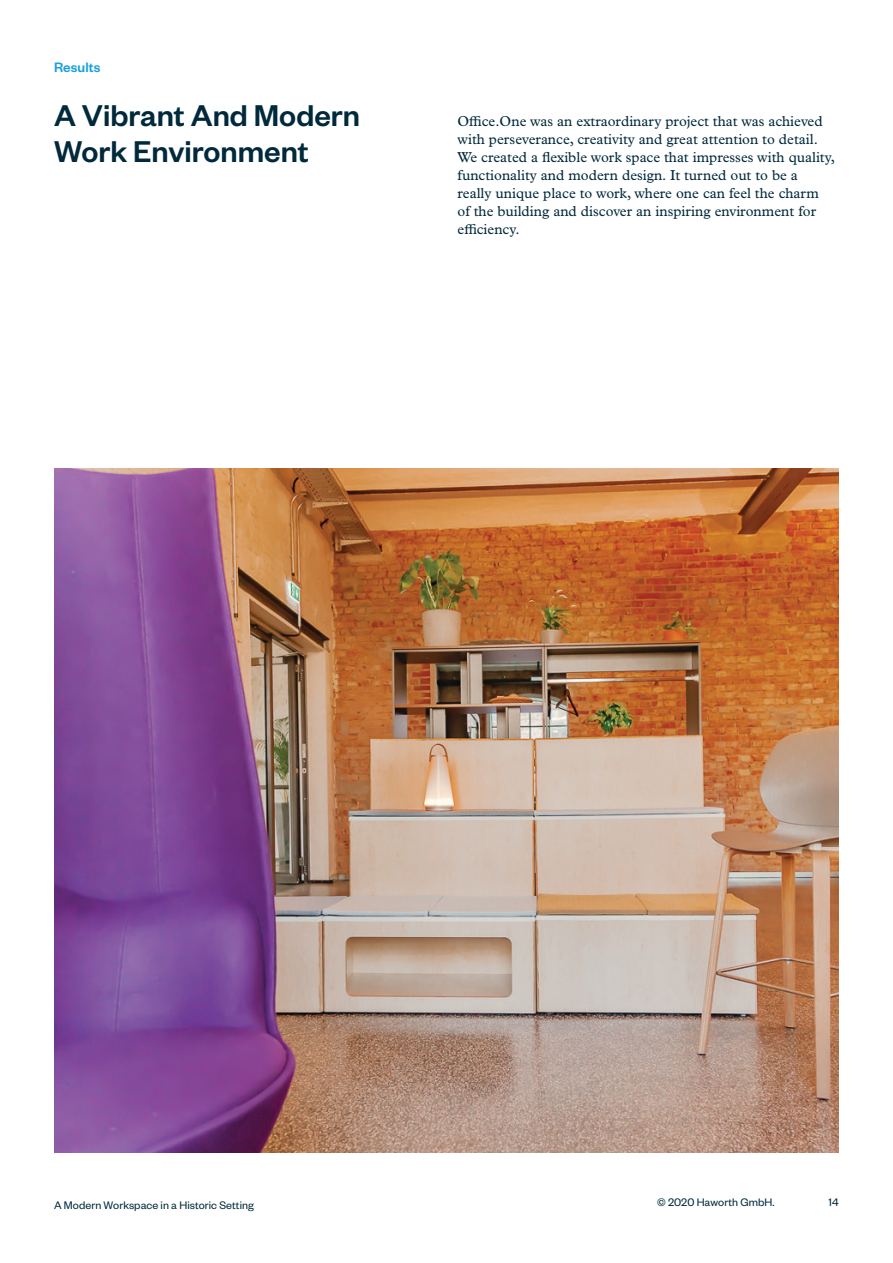
<style>
.page{position:relative;width:893px;height:1263px;background:#fff}
.page>*{position:absolute;margin:0;border:0;box-sizing:border-box;transform-origin:0 0}
.Founders_Large_Title{font:500 33px/36px "Founders Grotesk";color:#00293b}
.Founders_Standard_Te{font:500 15px "Founders Grotesk";letter-spacing:.005em;color:#18a0db}
.Plantin_Standard_Tex{font:14.4px/18px "Plantin MT Pro";color:#00293b}
.Founders_Subtext_8_1{font:12px "Founders Grotesk";letter-spacing:.005em;color:#00293b}
</style>
<div class="page">
<img style="left:54px;top:468px;width:785px;height:684px">
<p class="Founders_Standard_Te" style="left:54px;top:58px;width:48px">Results</p>
<p class="Founders_Large_Title" style="left:54px;top:96px;width:308px">A Vibrant And Modern<br>Work Environment</p>
<p class="Plantin_Standard_Tex" style="left:458px;top:112px;width:379px">Office.One was an extraordinary project that was achieved with perseverance, creativity and great attention to detail.<br>We created a flexible work space that impresses with quality, functionality and modern design. It turned out to be a really unique place to work, where one can feel the charm<br>of the building and discover an inspiring environment for efficiency.</p>
<p class="Founders_Subtext_8_1" style="left:54px;top:1198px;width:201px">A Modern Workspace in a Historic Setting</p>
<p class="Founders_Subtext_8_1" style="left:657px;top:1195px;width:119px">© 2020 Haworth GmbH.</p>
<p class="Founders_Subtext_8_1" style="left:828px;top:1195px;width:12px">14</p>
</div>
